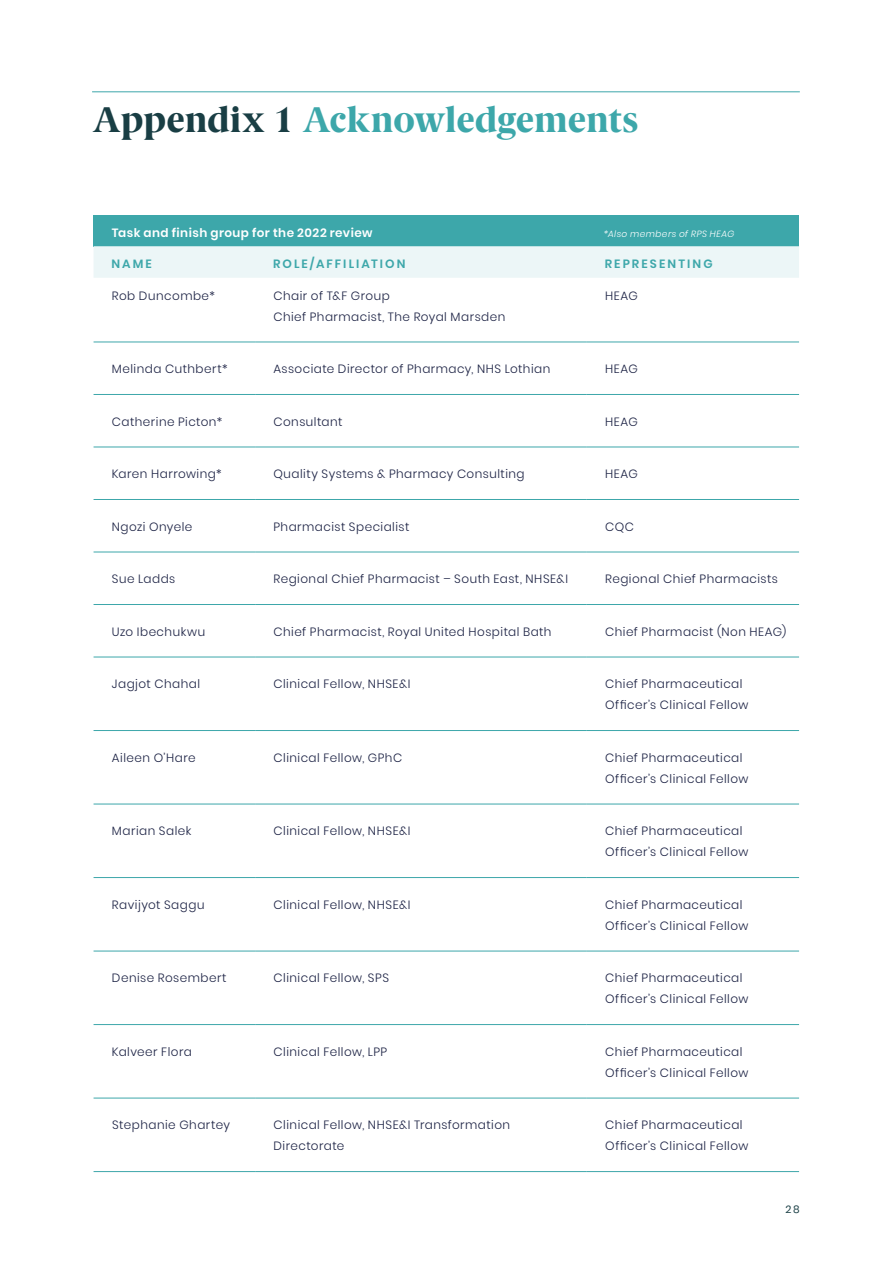
<style>
.page{position:relative;width:893px;height:1263px;background:#fff}
.page>*{position:absolute;margin:0;border:0;box-sizing:border-box;transform-origin:0 0}
.t1{font:800 36px "Berlingske Serif";letter-spacing:.005em;color:#3da7aa}
.t2{font:300 12px/21px "Poppins";letter-spacing:.04em;color:#1c2244}
.t3{font:600 12px "Poppins";letter-spacing:.04em;color:#fff}
.t4{font:600 12px "Poppins";letter-spacing:.17em;color:#3da7aa}
.t5{font:10.5px "Poppins";color:#193e44}
.t6{font:italic 300 9px "Poppins";letter-spacing:.05em;color:#fff}
.s1{color:#193e44}
</style>
<div class="page">
<div style="left:94px;top:215px;width:705px;height:31px;background:#3da7aa"></div>
<div style="left:94px;top:246px;width:705px;height:32px;background:#ecf6f7"></div>
<hr style="left:94px;top:342px;width:161px;height:1px;background:#3da7aa">
<hr style="left:255px;top:342px;width:332px;height:1px;background:#3da7aa">
<hr style="left:587px;top:342px;width:212px;height:1px;background:#3da7aa">
<hr style="left:94px;top:394px;width:161px;height:1px;background:#3da7aa">
<hr style="left:255px;top:394px;width:332px;height:1px;background:#3da7aa">
<hr style="left:587px;top:394px;width:212px;height:1px;background:#3da7aa">
<hr style="left:94px;top:447px;width:161px;height:1px;background:#3da7aa">
<hr style="left:255px;top:447px;width:332px;height:1px;background:#3da7aa">
<hr style="left:587px;top:447px;width:212px;height:1px;background:#3da7aa">
<hr style="left:94px;top:499px;width:161px;height:1px;background:#3da7aa">
<hr style="left:255px;top:499px;width:332px;height:1px;background:#3da7aa">
<hr style="left:587px;top:499px;width:212px;height:1px;background:#3da7aa">
<hr style="left:94px;top:552px;width:161px;height:1px;background:#3da7aa">
<hr style="left:255px;top:552px;width:332px;height:1px;background:#3da7aa">
<hr style="left:587px;top:552px;width:212px;height:1px;background:#3da7aa">
<hr style="left:94px;top:604px;width:161px;height:1px;background:#3da7aa">
<hr style="left:255px;top:604px;width:332px;height:1px;background:#3da7aa">
<hr style="left:587px;top:604px;width:212px;height:1px;background:#3da7aa">
<hr style="left:94px;top:657px;width:161px;height:1px;background:#3da7aa">
<hr style="left:255px;top:657px;width:332px;height:1px;background:#3da7aa">
<hr style="left:587px;top:657px;width:212px;height:1px;background:#3da7aa">
<hr style="left:94px;top:730px;width:161px;height:1px;background:#3da7aa">
<hr style="left:255px;top:730px;width:332px;height:1px;background:#3da7aa">
<hr style="left:587px;top:730px;width:212px;height:1px;background:#3da7aa">
<hr style="left:94px;top:804px;width:161px;height:1px;background:#3da7aa">
<hr style="left:255px;top:804px;width:332px;height:1px;background:#3da7aa">
<hr style="left:587px;top:804px;width:212px;height:1px;background:#3da7aa">
<hr style="left:94px;top:877px;width:161px;height:1px;background:#3da7aa">
<hr style="left:255px;top:877px;width:332px;height:1px;background:#3da7aa">
<hr style="left:587px;top:877px;width:212px;height:1px;background:#3da7aa">
<hr style="left:94px;top:951px;width:161px;height:1px;background:#3da7aa">
<hr style="left:255px;top:951px;width:332px;height:1px;background:#3da7aa">
<hr style="left:587px;top:951px;width:212px;height:1px;background:#3da7aa">
<hr style="left:94px;top:1024px;width:161px;height:1px;background:#3da7aa">
<hr style="left:255px;top:1024px;width:332px;height:1px;background:#3da7aa">
<hr style="left:587px;top:1024px;width:212px;height:1px;background:#3da7aa">
<hr style="left:94px;top:1098px;width:161px;height:1px;background:#3da7aa">
<hr style="left:255px;top:1098px;width:332px;height:1px;background:#3da7aa">
<hr style="left:587px;top:1098px;width:212px;height:1px;background:#3da7aa">
<hr style="left:94px;top:1171px;width:161px;height:1px;background:#3da7aa">
<hr style="left:255px;top:1171px;width:332px;height:1px;background:#3da7aa">
<hr style="left:587px;top:1171px;width:212px;height:1px;background:#3da7aa">
<hr style="left:92px;top:92px;width:708px;height:1px;background:#3da7aa">
<h1 class="t1" style="left:93px;top:93px;width:546px"><span class="s1">Appendix 1</span> Acknowledgements</h1>
<p class="t3" style="left:112px;top:226px;width:262px">Task and finish group for the 2022 review</p>
<p class="t4" style="left:111px;top:257px;width:42px">NAME</p>
<p class="t4" style="left:273px;top:257px;width:134px">ROLE/AFFILIATION</p>
<p class="t4" style="left:605px;top:257px;width:109px">REPRESENTING</p>
<p class="t2" style="left:112px;top:285px;width:105px">Rob Duncombe*</p>
<p class="t2" style="left:273px;top:285px;width:233px">Chair of T&amp;F Group<br>Chief Pharmacist, The Royal Marsden</p>
<p class="t2" style="left:605px;top:285px;width:34px">HEAG</p>
<p class="t6" style="left:604px;top:228px;width:132px">*Also members of RPS HEAG</p>
<p class="t2" style="left:112px;top:359px;width:117px">Melinda Cuthbert*</p>
<p class="t2" style="left:273px;top:359px;width:278px">Associate Director of Pharmacy, NHS Lothian</p>
<p class="t2" style="left:605px;top:359px;width:34px">HEAG</p>
<p class="t2" style="left:112px;top:411px;width:112px">Catherine Picton*</p>
<p class="t2" style="left:273px;top:411px;width:71px">Consultant</p>
<p class="t2" style="left:605px;top:411px;width:34px">HEAG</p>
<p class="t2" style="left:112px;top:464px;width:111px">Karen Harrowing*</p>
<p class="t2" style="left:273px;top:464px;width:253px">Quality Systems &amp; Pharmacy Consulting</p>
<p class="t2" style="left:605px;top:464px;width:34px">HEAG</p>
<p class="t2" style="left:112px;top:516px;width:82px">Ngozi Onyele</p>
<p class="t2" style="left:273px;top:516px;width:137px">Pharmacist Specialist</p>
<p class="t2" style="left:605px;top:516px;width:30px">CQC</p>
<p class="t2" style="left:112px;top:569px;width:65px">Sue Ladds</p>
<p class="t2" style="left:273px;top:569px;width:296px">Regional Chief Pharmacist – South East, NHSE&amp;I</p>
<p class="t2" style="left:605px;top:569px;width:174px">Regional Chief Pharmacists</p>
<p class="t2" style="left:112px;top:621px;width:95px">Uzo Ibechukwu</p>
<p class="t2" style="left:273px;top:621px;width:280px">Chief Pharmacist, Royal United Hospital Bath</p>
<p class="t2" style="left:605px;top:621px;width:183px">Chief Pharmacist (Non HEAG)</p>
<p class="t2" style="left:112px;top:674px;width:90px">Jagjot Chahal</p>
<p class="t2" style="left:274px;top:674px;width:138px">Clinical Fellow, NHSE&amp;I</p>
<p class="t2" style="left:605px;top:674px;width:145px">Chief Pharmaceutical<br>Officer’s Clinical Fellow</p>
<p class="t2" style="left:112px;top:747px;width:85px">Aileen O’Hare</p>
<p class="t2" style="left:274px;top:747px;width:130px">Clinical Fellow, GPhC</p>
<p class="t2" style="left:605px;top:747px;width:145px">Chief Pharmaceutical<br>Officer’s Clinical Fellow</p>
<p class="t2" style="left:112px;top:821px;width:81px">Marian Salek</p>
<p class="t2" style="left:274px;top:821px;width:138px">Clinical Fellow, NHSE&amp;I</p>
<p class="t2" style="left:605px;top:821px;width:145px">Chief Pharmaceutical<br>Officer’s Clinical Fellow</p>
<p class="t2" style="left:112px;top:894px;width:94px">Ravijyot Saggu</p>
<p class="t2" style="left:274px;top:894px;width:138px">Clinical Fellow, NHSE&amp;I</p>
<p class="t2" style="left:605px;top:894px;width:145px">Chief Pharmaceutical<br>Officer’s Clinical Fellow</p>
<p class="t2" style="left:112px;top:968px;width:116px">Denise Rosembert</p>
<p class="t2" style="left:274px;top:968px;width:117px">Clinical Fellow, SPS</p>
<p class="t2" style="left:605px;top:968px;width:145px">Chief Pharmaceutical<br>Officer’s Clinical Fellow</p>
<p class="t2" style="left:112px;top:1041px;width:81px">Kalveer Flora</p>
<p class="t2" style="left:274px;top:1041px;width:115px">Clinical Fellow, LPP</p>
<p class="t2" style="left:605px;top:1041px;width:145px">Chief Pharmaceutical<br>Officer’s Clinical Fellow</p>
<p class="t2" style="left:112px;top:1115px;width:120px">Stephanie Ghartey</p>
<p class="t2" style="left:274px;top:1115px;width:238px">Clinical Fellow, NHSE&amp;I Transformation<br>Directorate</p>
<p class="t2" style="left:605px;top:1115px;width:145px">Chief Pharmaceutical<br>Officer’s Clinical Fellow</p>
<p class="t5" style="left:786px;top:1203px;width:16px">28</p>
</div>
